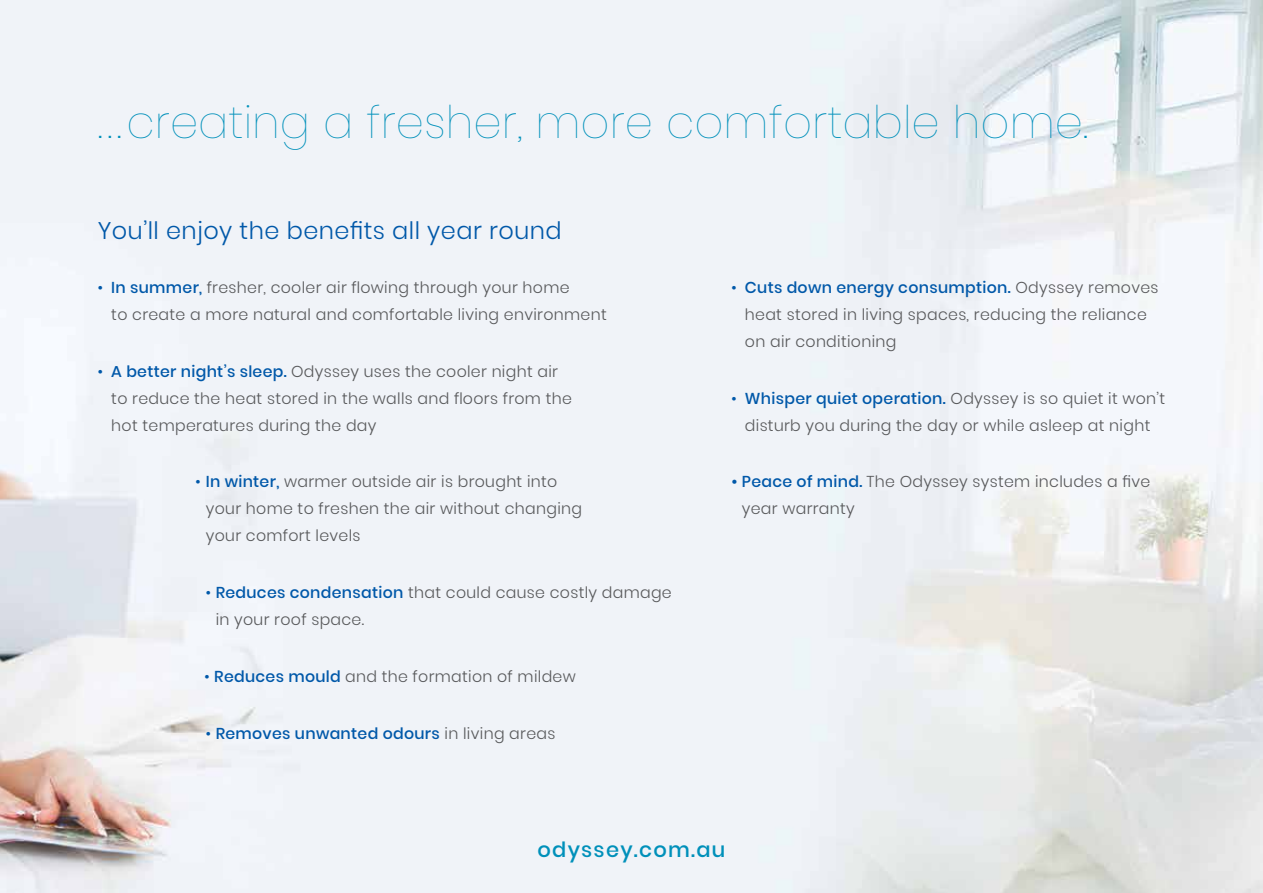
<style>
.page{position:relative;width:1263px;height:893px;background:#fff}
.page>*{position:absolute;margin:0;border:0;box-sizing:border-box;transform-origin:0 0}
.t1{font:100 45px "Poppins";color:#0090ba}
.t2{font:300 24px "Poppins";letter-spacing:.02em;color:#0058a9}
.t3{font:500 21px "Poppins";letter-spacing:.06em;color:#0090ba}
.t4{font:300 15.75px/27px "Poppins";letter-spacing:.02em;color:#58595b}
.t5{font:500 15.75px "Poppins";letter-spacing:.02em;color:#0058a9}
.s1{color:#0058a9}
.s2{font-weight:500;color:#0058a9}
.s3{font-weight:300}
.s4{font-weight:300;color:#58595b}
</style>
<div class="page">
<img style="left:0;top:0;width:1263px;height:893px">
<h1 class="t1" style="left:98px;top:96px;width:992px">...creating a fresher, more comfortable home.</h1>
<h2 class="t2" style="left:98px;top:217px;width:465px">You’ll enjoy the benefits all year round</h2>
<p class="t4" style="left:111px;top:274px;width:497px;text-indent:-13px"><span class="s1">•</span> <span class="s2">In summer,</span> fresher, cooler air flowing through your home<br>to create a more natural and comfortable living environment</p>
<p class="t4" style="left:111px;top:358px;width:462px;text-indent:-13px"><span class="s1">•</span> <span class="s2">A better night’s sleep.</span> Odyssey uses the cooler night air to reduce the heat stored in the walls and floors from the hot temperatures during the day</p>
<p class="t4" style="left:206px;top:468px;width:378px;text-indent:-10px"><span class="s1">•</span> <span class="s2">In winter,</span> warmer outside air is brought into your home to freshen the air without changing your comfort levels</p>
<p class="t4" style="left:216px;top:579px;width:458px;text-indent:-10px"><span class="s1">•</span> <span class="s2">Reduces condensation</span> that could cause costly damage in your roof space.</p>
<p class="t4" style="left:204px;top:663px;width:373px"><span class="s1">•</span> <span class="s2">Reduces mould</span> and the formation of mildew</p>
<p class="t5" style="left:206px;top:724px;width:351px"><span class="s3">•</span> Removes unwanted odours <span class="s4">in living areas</span></p>
<p class="t4" style="left:745px;top:274px;width:415px;text-indent:-13px"><span class="s1">•</span> <span class="s2">Cuts down energy consumption.</span> Odyssey removes heat stored in living spaces, reducing the reliance on air conditioning</p>
<p class="t4" style="left:731px;top:385px;width:435px;text-align:center"><span class="s1">•</span> <span class="s2">Whisper quiet operation.</span> Odyssey is so quiet it won’t disturb you during the day or while asleep at night</p>
<p class="t4" style="left:742px;top:468px;width:410px;text-indent:-10px"><span class="s2">• Peace of mind.</span> The Odyssey system includes a five year warranty</p>
<h3 class="t3" style="left:538px;top:837px;width:189px">odyssey.com.au</h3>
</div>
